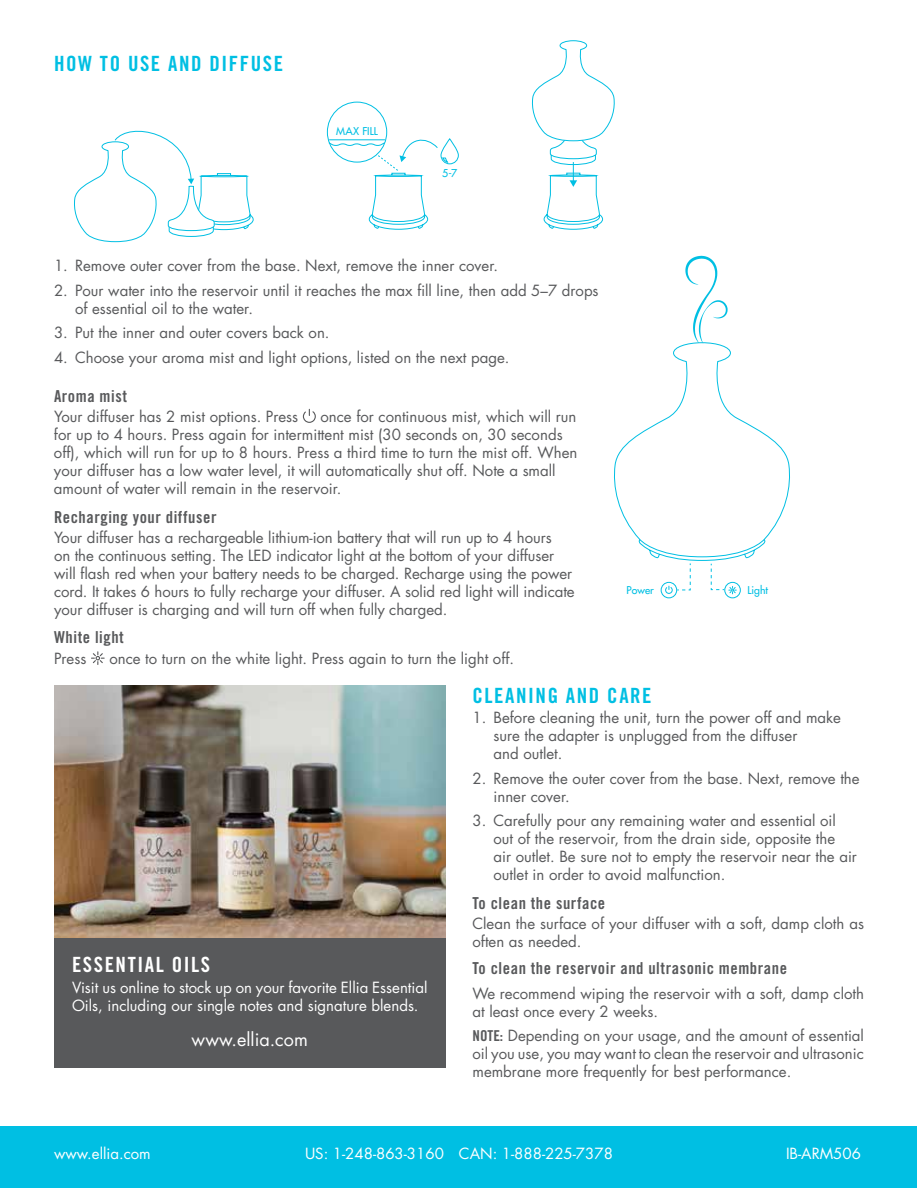
<style>
.page{position:relative;width:918px;height:1188px;background:#fff}
.page>*{position:absolute;margin:0;border:0;box-sizing:border-box;transform-origin:0 0}
.t1{font:21px "Trade Gothic Bold Cond Twenty";letter-spacing:.075em;color:#00bfe3}
.t2{font:21px "Trade Gothic Bold Cond Twenty";letter-spacing:.075em;color:#fff}
.t3{font:18px "Futura LT";color:#fff}
.t4{font:16.5px "Trade Gothic Bold Cond Twenty";letter-spacing:.035em;color:#58595b}
.t5{font:15px/18px "Futura LT";color:#58595b}
.t6{font:15px/18px "Futura LT";color:#fff}
.t7{font:10.5px "Futura LT";color:#00bfe3}
.s1{font-family:"Trade Gothic Bold Cond Twenty"}
</style>
<div class="page">
<div style="left:1px;top:1127px;width:916px;height:61px;background:#00bfe3"></div>
<img style="left:54px;top:686px;width:392px;height:252px">
<div style="left:54px;top:938px;width:392px;height:129px;background:#58595b"></div>
<svg style="left:302px;top:408px;width:14px;height:15px"></svg>
<svg style="left:91px;top:651px;width:14px;height:14px"></svg>
<svg style="left:74px;top:130px;width:180px;height:112px"></svg>
<svg style="left:531px;top:40px;width:84px;height:190px"></svg>
<div style="left:441px;top:138px;width:18px;height:26px;border:1px solid #00bfe3;border-radius:9px"></div>
<div style="left:327px;top:102px;width:60px;height:60px;border:1px solid #00bfe3;border-radius:50%"></div>
<svg style="left:329px;top:136px;width:119px;height:94px"></svg>
<div style="left:661px;top:582px;width:16px;height:16px;border:1px solid #00bfe3;border-radius:50%"></div>
<div style="left:724px;top:582px;width:17px;height:16px;border:1px solid #00bfe3;border-radius:50%"></div>
<svg style="left:614px;top:256px;width:176px;height:338px"></svg>
<h1 class="t1" style="left:54px;top:51px;width:231px">HOW TO USE AND DIFFUSE</h1>
<p class="t7" style="left:336px;top:125px;width:43px">MAX FILL</p>
<p class="t7" style="left:442px;top:166px;width:16px">5-7</p>
<p class="t5" style="left:54px;top:257px;width:446px">1. Remove outer cover from the base. Next, remove the inner cover.</p>
<p class="t5" style="left:75px;top:281px;width:525px;text-indent:-21px">2. Pour water into the reservoir until it reaches the max fill line, then add 5–7 drops of essential oil to the water.</p>
<p class="t5" style="left:54px;top:324px;width:277px">3. Put the inner and outer covers back on.</p>
<p class="t5" style="left:54px;top:349px;width:457px">4. Choose your aroma mist and light options, listed on the next page.</p>
<p class="t4" style="left:54px;top:386px;width:75px">Aroma mist</p>
<p class="t5" style="left:54px;top:407px;width:246px">Your diffuser has 2 mist options. Press</p>
<p class="t5" style="left:54px;top:407px;width:525px;text-indent:266px">once for continuous mist, which will run for up to 4 hours. Press again for intermittent mist (30 seconds on, 30 seconds off), which will run for up to 8 hours. Press a third time to turn the mist off. When your diffuser has a low water level, it will automatically shut off. Note a small amount of water will remain in the reservoir.</p>
<p class="t4" style="left:54px;top:507px;width:164px">Recharging your diffuser</p>
<p class="t5" style="left:54px;top:528px;width:522px">Your diffuser has a rechargeable lithium-ion battery that will run up to 4 hours<br>on the continuous setting. The LED indicator light at the bottom of your diffuser will flash red when your battery needs to be charged. Recharge using the power cord. It takes 6 hours to fully recharge your diffuser. A solid red light will indicate your diffuser is charging and will turn off when fully charged.</p>
<p class="t4" style="left:54px;top:627px;width:71px">White light</p>
<p class="t5" style="left:54px;top:649px;width:34px">Press</p>
<p class="t5" style="left:109px;top:649px;width:406px">once to turn on the white light. Press again to turn the light off.</p>
<p class="t7" style="left:627px;top:584px;width:29px">Power</p>
<p class="t7" style="left:748px;top:584px;width:22px">Light</p>
<h1 class="t2" style="left:72px;top:952px;width:140px">ESSENTIAL OILS</h1>
<p class="t6" style="left:72px;top:978px;width:357px">Visit us online to stock up on your favorite Ellia Essential<br>Oils, including our single notes and signature blends.</p>
<p class="t3" style="left:192px;top:1028px;width:118px">www.ellia.com</p>
<h1 class="t1" style="left:472px;top:682px;width:181px">CLEANING AND CARE</h1>
<p class="t5" style="left:494px;top:709px;width:349px;text-indent:-21px">1. Before cleaning the unit, turn the power off and make sure the adapter is unplugged from the diffuser<br>and outlet.</p>
<p class="t5" style="left:494px;top:769px;width:368px;text-indent:-21px">2. Remove the outer cover from the base. Next, remove the inner cover.</p>
<p class="t5" style="left:494px;top:812px;width:365px;text-indent:-21px">3. Carefully pour any remaining water and essential oil out of the reservoir, from the drain side, opposite the<br>air outlet. Be sure not to empty the reservoir near the air outlet in order to avoid malfunction.</p>
<p class="t4" style="left:472px;top:893px;width:134px">To clean the surface</p>
<p class="t5" style="left:472px;top:915px;width:393px">Clean the surface of your diffuser with a soft, damp cloth as often as needed.</p>
<p class="t4" style="left:472px;top:958px;width:316px">To clean the reservoir and ultrasonic membrane</p>
<p class="t5" style="left:472px;top:984px;width:393px">We recommend wiping the reservoir with a soft, damp cloth at least once every 2 weeks.</p>
<p class="t5" style="left:472px;top:1027px;width:393px;text-align:justify"><span class="s1">NOTE:</span> Depending on your usage, and the amount of essential oil you use, you may want to clean the reservoir and ultrasonic membrane more frequently for best performance.</p>
<p class="t6" style="left:54px;top:1145px;width:98px">www.ellia.com</p>
<p class="t6" style="left:305px;top:1145px;width:309px">US: 1-248-863-3160 CAN: 1-888-225-7378</p>
<p class="t6" style="left:786px;top:1145px;width:76px">IB-ARM506</p>
</div>
